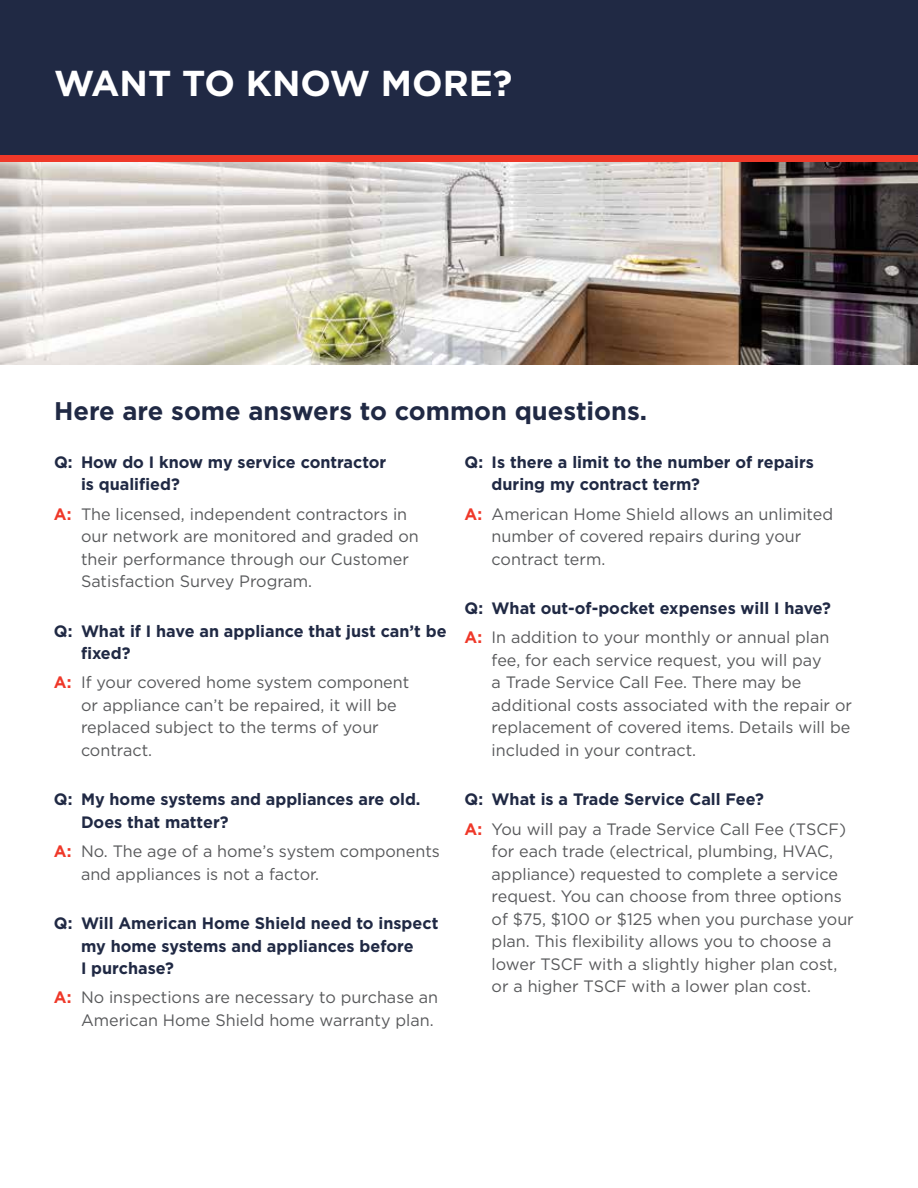
<style>
.page{position:relative;width:918px;height:1188px;background:#fff}
.page>*{position:absolute;margin:0;border:0;box-sizing:border-box;transform-origin:0 0}
.t1{font:700 36px "Gotham";color:#fff}
.t2{font:700 25.5px "Gotham";color:#202944}
.t3{font:16.5px/22.5px "Gotham";color:#58595b}
.t4{font:700 16.5px/22.5px "Gotham";color:#202944}
.s1{font-weight:700;color:#ef3829}
.s2{color:#ef3829}
.s3{font-weight:400;color:#58595b}
.s4{font-weight:700;color:#202944}
</style>
<div class="page">
<img style="left:0;top:162px;width:918px;height:202px">
<div style="left:0;top:0;width:918px;height:162px;background:#202944"></div>
<div style="left:0;top:156px;width:918px;height:6px;background:#ef3829"></div>
<h1 class="t1" style="left:54px;top:59px;width:460px">WANT TO KNOW MORE?</h1>
<h2 class="t2" style="left:54px;top:394px;width:595px">Here are some answers to common questions.</h2>
<p class="t4" style="left:81px;top:451px;width:307px;text-indent:-27px">Q: How do I know my service contractor is qualified?</p>
<p class="t3" style="left:81px;top:502px;width:339px;text-indent:-27px"><span class="s1">A:</span> The licensed, independent contractors in our network are monitored and graded on their performance through our Customer Satisfaction Survey Program.</p>
<p class="t4" style="left:81px;top:619px;width:367px;text-indent:-27px">Q: What if I have an appliance that just can’t be fixed?</p>
<p class="t3" style="left:81px;top:671px;width:330px;text-indent:-27px"><span class="s1">A:</span> If your covered home system component or appliance can’t be repaired, it will be replaced subject to the terms of your contract.</p>
<p class="t4" style="left:81px;top:788px;width:341px;text-indent:-27px">Q: My home systems and appliances are old.<br>Does that matter?</p>
<p class="t3" style="left:81px;top:840px;width:360px;text-indent:-27px"><span class="s1">A:</span> No. The age of a home’s system components and appliances is not a factor.</p>
<p class="t4" style="left:81px;top:912px;width:359px;text-indent:-27px">Q: Will American Home Shield need to inspect my home systems and appliances before<br>I purchase?</p>
<p class="t3" style="left:54px;top:986px;width:386px;text-align:right"><span class="s1">A:</span> No inspections are necessary to purchase an<br>American Home Shield home warranty plan.</p>
<p class="t4" style="left:492px;top:451px;width:324px;text-indent:-27px">Q: Is there a limit to the number of repairs during my contract term?</p>
<p class="t3" style="left:492px;top:502px;width:343px;text-indent:-27px"><span class="s1">A:</span> American Home Shield allows an unlimited number of covered repairs during your contract term.</p>
<p class="t4" style="left:465px;top:594px;width:368px;line-height:29.2px">Q: What out-of-pocket expenses will I have?<br><span class="s2">A:</span> <span class="s3">In addition to your monthly or annual plan</span></p>
<p class="t3" style="left:492px;top:648px;width:362px">fee, for each service request, you will pay<br>a Trade Service Call Fee. There may be additional costs associated with the repair or replacement of covered items. Details will be included in your contract.</p>
<p class="t3" style="left:465px;top:785px;width:383px;line-height:29.2px"><span class="s4">Q: What is a Trade Service Call Fee?<br></span><span class="s1">A:</span> You will pay a Trade Service Call Fee (TSCF)</p>
<p class="t3" style="left:492px;top:840px;width:364px">for each trade (electrical, plumbing, HVAC, appliance) requested to complete a service request. You can choose from three options of $75, $100 or $125 when you purchase your plan. This flexibility allows you to choose a lower TSCF with a slightly higher plan cost, or a higher TSCF with a lower plan cost.</p>
</div>
